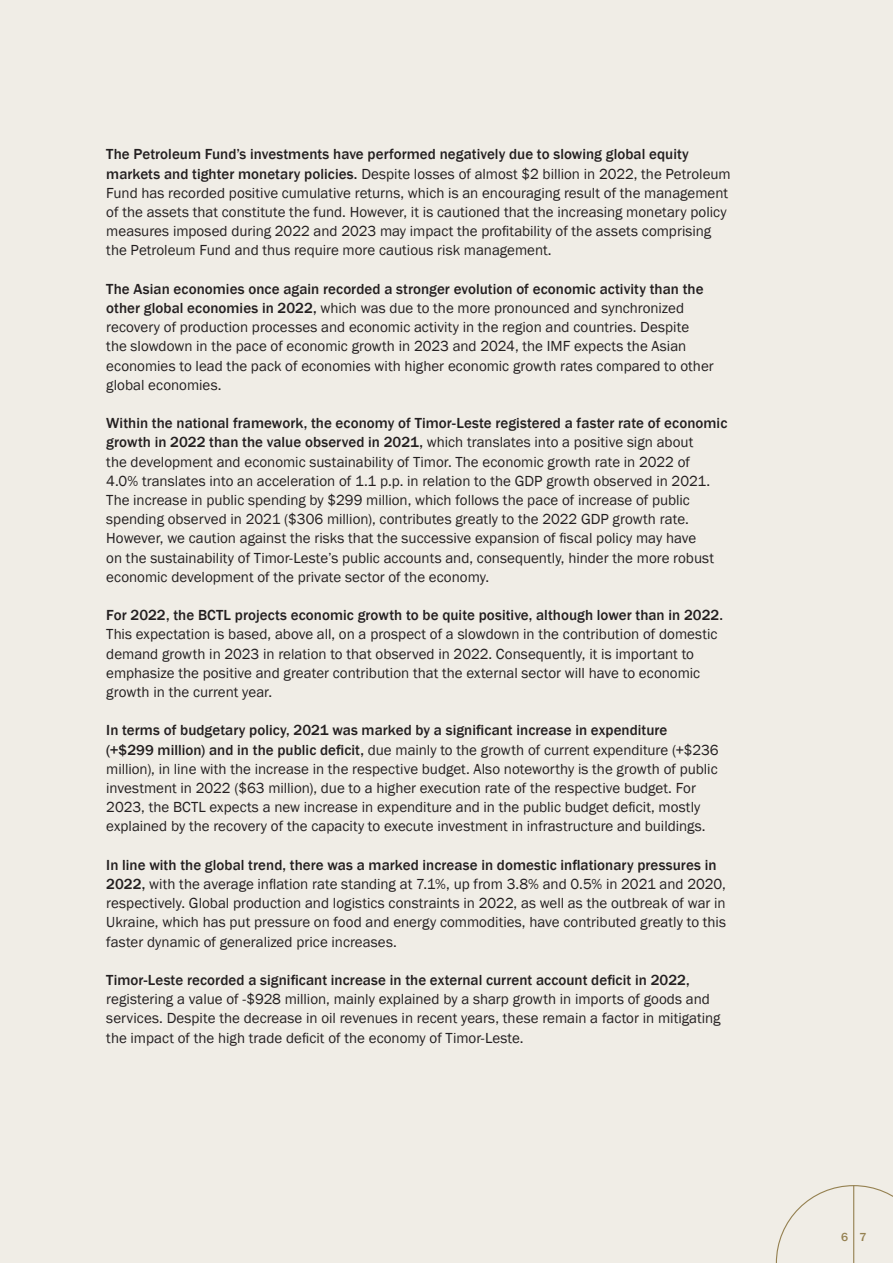
<style>
.page{position:relative;width:893px;height:1263px;background:#f0ede6}
.page>*{position:absolute;margin:0;border:0;box-sizing:border-box;transform-origin:0 0}
.t1{font:15px/19.2px "Franklin Gothic";color:#231f20}
.t2{font:500 15px "Franklin Gothic";letter-spacing:.005em;color:#231f20}
.t3{font:500 12px "Franklin Gothic";color:#9f8b5a}
.s1{font-weight:500}
</style>
<div class="page">
<p class="t1" style="left:106px;top:145px;width:626px"><span class="s1">The Petroleum Fund’s investments have performed negatively due to slowing global equity markets and tighter monetary policies.</span> Despite losses of almost $2 billion in 2022, the Petroleum Fund has recorded positive cumulative returns, which is an encouraging result of the management of the assets that constitute the fund. However, it is cautioned that the increasing monetary policy measures imposed during 2022 and 2023 may impact the profitability of the assets comprising the Petroleum Fund and thus require more cautious risk management.</p>
<p class="t1" style="left:106px;top:279px;width:609px"><span class="s1">The Asian economies once again recorded a stronger evolution of economic activity than the other global economies in 2022,</span> which was due to the more pronounced and synchronized recovery of production processes and economic activity in the region and countries. Despite<br>the slowdown in the pace of economic growth in 2023 and 2024, the IMF expects the Asian economies to lead the pack of economies with higher economic growth rates compared to other global economies.</p>
<p class="t1" style="left:106px;top:414px;width:622px"><span class="s1">Within the national framework, the economy of Timor-Leste registered a faster rate of economic growth in 2022 than the value observed in 2021,</span> which translates into a positive sign about<br>the development and economic sustainability of Timor. The economic growth rate in 2022 of<br>4.0% translates into an acceleration of 1.1 p.p. in relation to the GDP growth observed in 2021.<br>The increase in public spending by $299 million, which follows the pace of increase of public spending observed in 2021 ($306 million), contributes greatly to the 2022 GDP growth rate.<br>However, we caution against the risks that the successive expansion of fiscal policy may have<br>on the sustainability of Timor-Leste’s public accounts and, consequently, hinder the more robust economic development of the private sector of the economy.</p>
<p class="t2" style="left:106px;top:606px;width:618px">For 2022, the BCTL projects economic growth to be quite positive, although lower than in 2022.</p>
<p class="t1" style="left:106px;top:625px;width:613px">This expectation is based, above all, on a prospect of a slowdown in the contribution of domestic demand growth in 2023 in relation to that observed in 2022. Consequently, it is important to emphasize the positive and greater contribution that the external sector will have to economic growth in the current year.</p>
<p class="t1" style="left:106px;top:721px;width:614px"><span class="s1">In terms of budgetary policy, 2021 was marked by a significant increase in expenditure (+$299 million) and in the public deficit,</span> due mainly to the growth of current expenditure (+$236 million), in line with the increase in the respective budget. Also noteworthy is the growth of public investment in 2022 ($63 million), due to a higher execution rate of the respective budget. For 2023, the BCTL expects a new increase in expenditure and in the public budget deficit, mostly explained by the recovery of the capacity to execute investment in infrastructure and buildings.</p>
<p class="t1" style="left:106px;top:855px;width:621px"><span class="s1">In line with the global trend, there was a marked increase in domestic inflationary pressures in 2022,</span> with the average inflation rate standing at 7.1%, up from 3.8% and 0.5% in 2021 and 2020, respectively. Global production and logistics constraints in 2022, as well as the outbreak of war in Ukraine, which has put pressure on food and energy commodities, have contributed greatly to this faster dynamic of generalized price increases.</p>
<p class="t2" style="left:106px;top:971px;width:585px">Timor-Leste recorded a significant increase in the external current account deficit in 2022,</p>
<p class="t1" style="left:106px;top:990px;width:616px">registering a value of -$928 million, mainly explained by a sharp growth in imports of goods and services. Despite the decrease in oil revenues in recent years, these remain a factor in mitigating the impact of the high trade deficit of the economy of Timor-Leste.</p>
<p class="t3" style="left:841px;top:1229px;width:27px">6 7</p>
</div>
